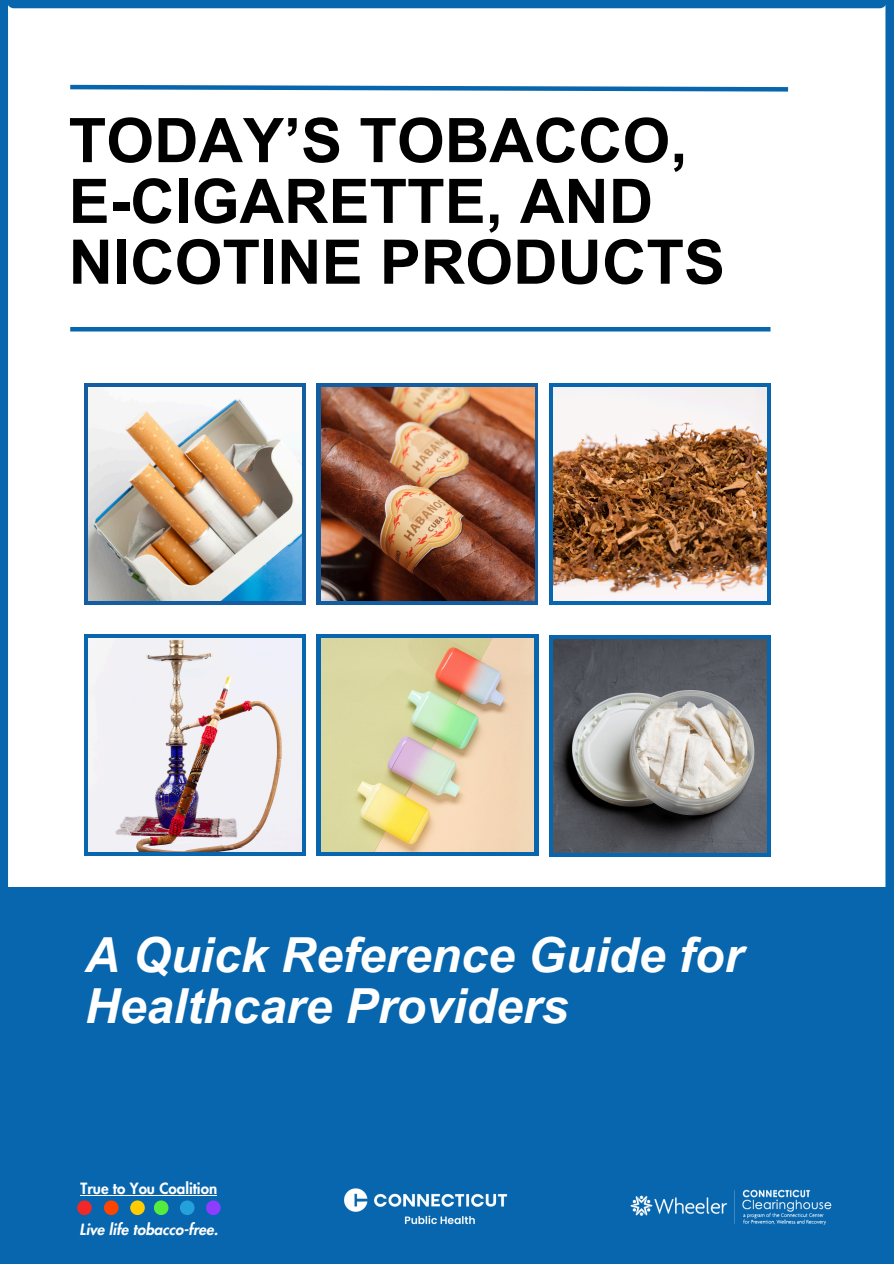
<style>
.page{position:relative;width:894px;height:1264px;background:#fff}
.page>*{position:absolute;margin:0;border:0;box-sizing:border-box;transform-origin:0 0}
.t1{font:700 61.5px/60.8px "Arial MT Pro";color:#000}
.t2{font:italic 700 48.3px/51.8px "Arial MT Pro";color:#fff}
.t3{font:italic 800 15.15px "Futura LT Pro";color:#fff}
.t4{font:800 15.15px "Futura LT Pro";color:#fff}
</style>
<div class="page">
<div style="left:0;top:886px;width:893px;height:377px;background:#0766ad"></div>
<hr style="left:80px;top:1194px;width:137px;height:1px;background:#fff">
<div style="left:77px;top:1200px;width:15px;height:14px;background:#f22727;border-radius:50%"></div>
<div style="left:104px;top:1200px;width:14px;height:14px;background:#f40;border-radius:50%"></div>
<div style="left:130px;top:1200px;width:15px;height:14px;background:#fecc00;border-radius:50%"></div>
<div style="left:154px;top:1200px;width:14px;height:14px;background:#54ed3f;border-radius:50%"></div>
<div style="left:180px;top:1200px;width:14px;height:14px;background:#24a1db;border-radius:50%"></div>
<div style="left:206px;top:1200px;width:14px;height:14px;background:#8d3dff;border-radius:50%"></div>
<img style="left:630px;top:1189px;width:202px;height:36px">
<img style="left:344px;top:1188px;width:164px;height:37px">
<img style="left:0;top:0;width:893px;height:887px">
<p class="t1" style="left:69px;top:118px;width:657px">TODAY’S TOBACCO,<br>E-CIGARETTE, AND<br>NICOTINE PRODUCTS</p>
<p class="t2" style="left:85px;top:934px;width:659px">A Quick Reference Guide for<br>Healthcare Providers</p>
<p class="t4" style="left:80px;top:1181px;width:138px">True to You Coalition</p>
<p class="t3" style="left:80px;top:1222px;width:140px">Live life tobacco-free.</p>
</div>
